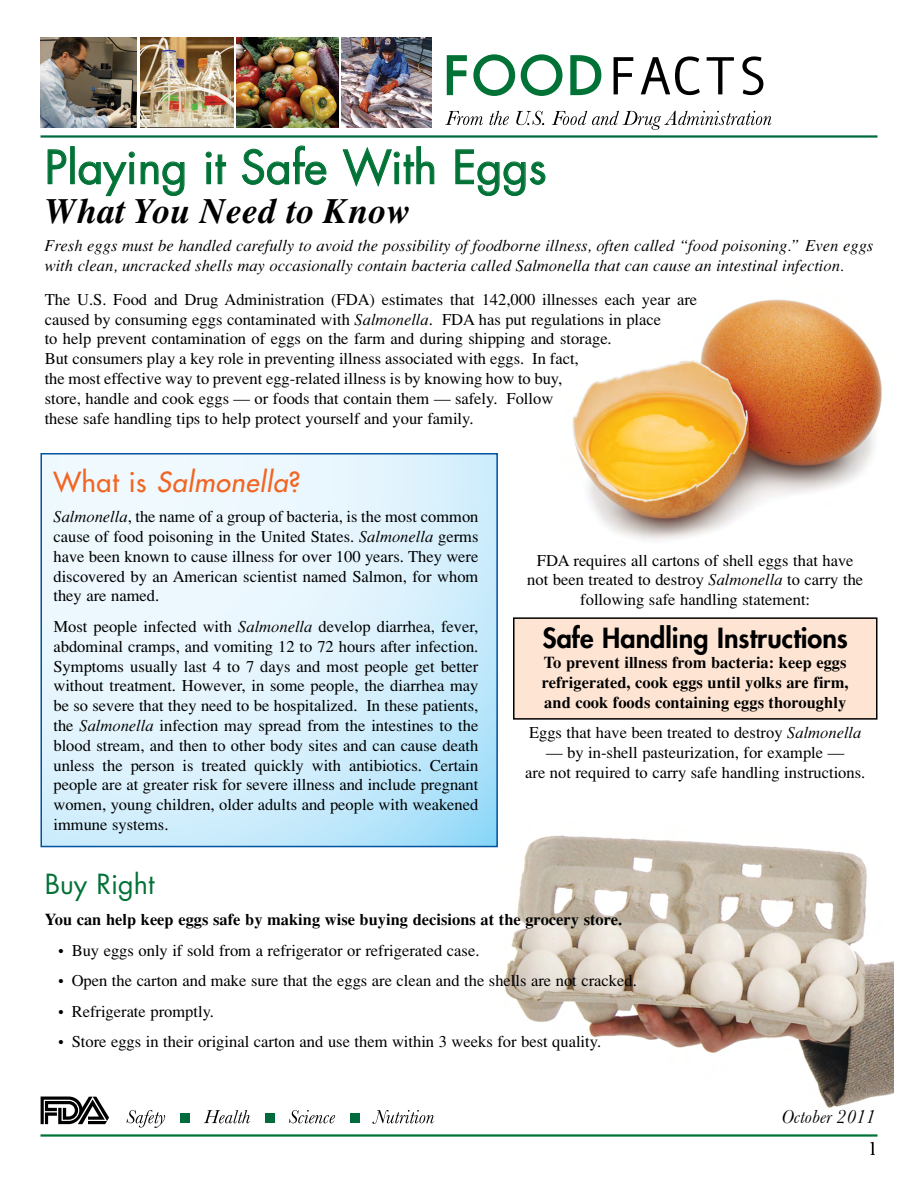
<style>
.page{position:relative;width:918px;height:1188px;background:#fff}
.page>*{position:absolute;margin:0;border:0;box-sizing:border-box;transform-origin:0 0}
.t1{font:45px "Futura";color:#007236}
.t2{font:italic 700 36px "Times";color:#000}
.t3{font:800 27px "Futura";color:#000}
.t4{font:italic 27px "Futura";letter-spacing:.025em;color:#f26522}
.t5{font:27px "Futura";color:#007236}
.t6{font:italic 19.5px "Baskerville";color:#000}
.t7{font:19.5px "Baskerville";color:#000}
.LI_Title{font:16.5px/19.8px "Times";color:#000;text-align:justify}
.t8{font:italic 16.5px/19.8px "Times";color:#000}
.t9{font:700 16.5px/19.8px "Times";color:#000}
.LI_Label{font:16.5px "Times";color:#000}
.s1{font-style:italic}
.s2{font-style:normal}
</style>
<div class="page">
<img style="left:237px;top:37px;width:101px;height:90px">
<img style="left:342px;top:37px;width:90px;height:90px">
<img style="left:40px;top:37px;width:97px;height:90px">
<img style="left:140px;top:37px;width:94px;height:90px">
<svg style="left:614px;top:56px;width:149px;height:39px"></svg>
<svg style="left:446px;top:54px;width:156px;height:42px"></svg>
<svg style="left:445px;top:111px;width:326px;height:19px"></svg>
<hr style="left:40px;top:135px;width:838px;height:3px;background:#006b3d">
<svg style="left:47px;top:149px;width:20px;height:35px"></svg>
<div style="left:70px;top:146px;width:5px;height:38px;border:1px solid #007236"></div>
<svg style="left:78px;top:151px;width:107px;height:45px"></svg>
<svg style="left:205px;top:151px;width:21px;height:33px"></svg>
<svg style="left:242px;top:145px;width:85px;height:40px"></svg>
<svg style="left:342px;top:146px;width:93px;height:41px"></svg>
<svg style="left:455px;top:149px;width:91px;height:47px"></svg>
<img style="left:572px;top:299px;width:310px;height:241px">
<hr style="left:40px;top:1134px;width:838px;height:3px;background:#007236">
<svg style="left:871px;top:1142px;width:4px;height:13px"></svg>
<div style="left:513px;top:617px;width:365px;height:103px;background:#fee4d2;border:2px solid #000"></div>
<svg style="left:43px;top:456px;width:452px;height:388px;background:#dbf1fc"></svg>
<div style="left:40px;top:453px;width:458px;height:394px;border:2px solid #00539f"></div>
<img style="left:503px;top:835px;width:391px;height:272px">
<svg style="left:41px;top:1097px;width:68px;height:27px"></svg>
<svg style="left:372px;top:1110px;width:62px;height:14px"></svg>
<div style="left:350px;top:1114px;width:10px;height:9px;background:#006b3d"></div>
<svg style="left:289px;top:1110px;width:46px;height:13px"></svg>
<div style="left:265px;top:1114px;width:10px;height:9px;background:#006b3d"></div>
<svg style="left:204px;top:1110px;width:46px;height:13px"></svg>
<div style="left:181px;top:1114px;width:9px;height:9px;background:#006b3d"></div>
<svg style="left:127px;top:1110px;width:38px;height:18px"></svg>
<h1 class="t1" style="left:45px;top:136px;width:504px">Playing it Safe With Eggs</h1>
<h1 class="t2" style="left:45px;top:191px;width:367px">What You Need to Know</h1>
<p class="t8" style="left:45px;top:235px;width:830px">Fresh eggs must be handled carefully to avoid the possibility of foodborne illness, often called “food poisoning.” Even eggs with clean, uncracked shells may occasionally contain bacteria called Salmonella that can cause an intestinal infection.</p>
<p class="LI_Title" style="left:45px;top:289px;width:654px;text-align:left">The U.S. Food and Drug Administration (FDA) estimates that 142,000 illnesses each year are caused by consuming eggs contaminated with <span class="s1">Salmonella</span>. FDA has put regulations in place<br>to help prevent contamination of eggs on the farm and during shipping and storage.<br>But consumers play a key role in preventing illness associated with eggs. In fact,<br>the most effective way to prevent egg-related illness is by knowing how to buy,<br>store, handle and cook eggs — or foods that contain them — safely. Follow</p>
<p class="LI_Title" style="left:45px;top:408px;width:430px">these safe handling tips to help protect yourself and your family.</p>
<h2 class="t4" style="left:53px;top:464px;width:249px"><span class="s2">What is</span> Salmonella<span class="s2">?</span></h2>
<p class="LI_Title" style="left:53px;top:507px;width:427px"><span class="s1">Salmonella</span>, the name of a group of bacteria, is the most common cause of food poisoning in the United States. <span class="s1">Salmonella</span> germs have been known to cause illness for over 100 years. They were discovered by an American scientist named Salmon, for whom they are named.</p>
<p class="LI_Title" style="left:53px;top:617px;width:427px">Most people infected with <span class="s1">Salmonella</span> develop diarrhea, fever, abdominal cramps, and vomiting 12 to 72 hours after infection.<br>Symptoms usually last 4 to 7 days and most people get better without treatment. However, in some people, the diarrhea may be so severe that they need to be hospitalized. In these patients, the <span class="s1">Salmonella</span> infection may spread from the intestines to the blood stream, and then to other body sites and can cause death unless the person is treated quickly with antibiotics. Certain people are at greater risk for severe illness and include pregnant women, young children, older adults and people with weakened immune systems.</p>
<p class="LI_Title" style="left:527px;top:550px;width:337px;text-align:center">FDA requires all cartons of shell eggs that have not been treated to destroy <span class="s1">Salmonella</span> to carry the following safe handling statement:</p>
<p class="t3" style="left:543px;top:620px;width:307px">Safe Handling Instructions</p>
<p class="t9" style="left:542px;top:652px;width:309px">To prevent illness from bacteria: keep eggs refrigerated, cook eggs until yolks are firm, and cook foods containing eggs thoroughly</p>
<p class="LI_Title" style="left:529px;top:723px;width:334px">Eggs that have been treated to destroy <span class="s1">Salmonella</span></p>
<p class="LI_Title" style="left:546px;top:743px;width:300px">— by in-shell pasteurization, for example —</p>
<p class="LI_Title" style="left:525px;top:762px;width:342px">are not required to carry safe handling instructions.</p>
<h2 class="t5" style="left:45px;top:866px;width:111px">Buy Right</h2>
<p class="t9" style="left:45px;top:909px;width:579px">You can help keep eggs safe by making wise buying decisions at the grocery store.</p>
<p class="LI_Label" style="left:58px;top:941px;width:7px">•</p>
<p class="LI_Title" style="left:72px;top:940px;width:409px">Buy eggs only if sold from a refrigerator or refrigerated case.</p>
<p class="LI_Label" style="left:58px;top:971px;width:7px">•</p>
<p class="LI_Title" style="left:72px;top:971px;width:567px">Open the carton and make sure that the eggs are clean and the shells are not cracked.</p>
<p class="LI_Label" style="left:58px;top:1002px;width:7px">•</p>
<p class="LI_Title" style="left:72px;top:1001px;width:144px">Refrigerate promptly.</p>
<p class="LI_Label" style="left:58px;top:1033px;width:7px">•</p>
<p class="LI_Title" style="left:72px;top:1032px;width:531px">Store eggs in their original carton and use them within 3 weeks for best quality.</p>
<p class="t6" style="left:781px;top:1105px;width:96px">October 2011</p>
<p class="t7" style="left:868px;top:1137px;width:11px">1</p>
</div>
